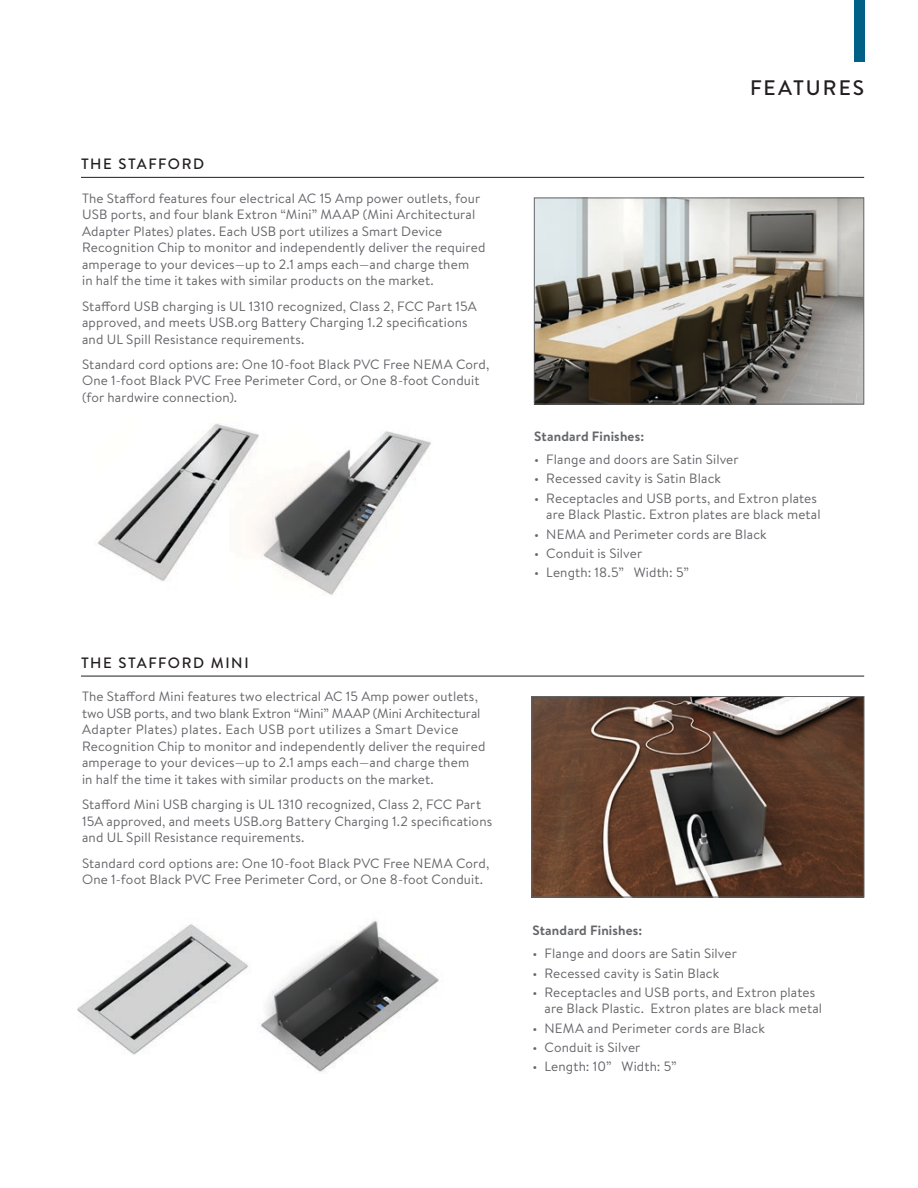
<style>
.page{position:relative;width:918px;height:1188px;background:#fff}
.page>*{position:absolute;margin:0;border:0;box-sizing:border-box;transform-origin:0 0}
.t1{font:500 21px "Brandon Text";letter-spacing:.1em;color:#231f20}
.t2{font:500 15px "Brandon Text";letter-spacing:.105em;color:#231f20}
.t3{font:13.5px/16.5px "Brandon Text";letter-spacing:.01em;color:#65666a}
.t4{font:700 13.5px "Brandon Text";letter-spacing:.01em;color:#65666a}
</style>
<div class="page">
<div style="left:854px;top:0;width:10px;height:61px;background:#006086"></div>
<img style="left:98px;top:423px;width:131px;height:159px">
<img style="left:536px;top:200px;width:326px;height:202px">
<div style="left:534px;top:198px;width:330px;height:206px;border:1px solid #65666a"></div>
<img style="left:229px;top:427px;width:202px;height:169px">
<hr style="left:81px;top:177px;width:783px;height:1px;background:#231f20">
<img style="left:534px;top:698px;width:328px;height:197px">
<div style="left:532px;top:696px;width:332px;height:201px;border:1px solid #65666a"></div>
<img style="left:77px;top:924px;width:152px;height:131px">
<img style="left:229px;top:920px;width:210px;height:154px">
<hr style="left:81px;top:676px;width:783px;height:1px;background:#231f20">
<p class="t2" style="left:81px;top:154px;width:125px">THE STAFFORD</p>
<p class="t3" style="left:82px;top:189px;width:405px">The Stafford features four electrical AC 15 Amp power outlets, four USB ports, and four blank Extron “Mini” MAAP (Mini Architectural Adapter Plates) plates. Each USB port utilizes a Smart Device Recognition Chip to monitor and independently deliver the required amperage to your devices—up to 2.1 amps each—and charge them<br>in half the time it takes with similar products on the market.</p>
<p class="t3" style="left:82px;top:297px;width:396px">Stafford USB charging is UL 1310 recognized, Class 2, FCC Part 15A approved, and meets USB.org Battery Charging 1.2 specifications and UL Spill Resistance requirements.</p>
<p class="t3" style="left:82px;top:356px;width:409px">Standard cord options are: One 10-foot Black PVC Free NEMA Cord,<br>One 1-foot Black PVC Free Perimeter Cord, or One 8-foot Conduit (for hardwire connection).</p>
<p class="t2" style="left:81px;top:652px;width:169px">THE STAFFORD MINI</p>
<p class="t3" style="left:82px;top:688px;width:405px">The Stafford Mini features two electrical AC 15 Amp power outlets, two USB ports, and two blank Extron “Mini” MAAP (Mini Architectural Adapter Plates) plates. Each USB port utilizes a Smart Device Recognition Chip to monitor and independently deliver the required amperage to your devices—up to 2.1 amps each—and charge them<br>in half the time it takes with similar products on the market.</p>
<p class="t3" style="left:82px;top:796px;width:412px">Stafford Mini USB charging is UL 1310 recognized, Class 2, FCC Part<br>15A approved, and meets USB.org Battery Charging 1.2 specifications and UL Spill Resistance requirements.</p>
<p class="t3" style="left:82px;top:854px;width:409px">Standard cord options are: One 10-foot Black PVC Free NEMA Cord,<br>One 1-foot Black PVC Free Perimeter Cord, or One 8-foot Conduit.</p>
<h1 class="t1" style="left:750px;top:73px;width:116px">FEATURES</h1>
<p class="t4" style="left:534px;top:427px;width:111px">Standard Finishes:</p>
<p class="t3" style="left:534px;top:451px;width:206px">• Flange and doors are Satin Silver</p>
<p class="t3" style="left:534px;top:470px;width:188px">• Recessed cavity is Satin Black</p>
<p class="t3" style="left:534px;top:490px;width:288px;text-align:right">• Receptacles and USB ports, and Extron plates are Black Plastic. Extron plates are black metal</p>
<p class="t3" style="left:534px;top:525px;width:234px">• NEMA and Perimeter cords are Black</p>
<p class="t3" style="left:534px;top:545px;width:110px">• Conduit is Silver</p>
<p class="t3" style="left:534px;top:564px;width:156px">• Length: 18.5” Width: 5”</p>
<p class="t4" style="left:533px;top:921px;width:111px">Standard Finishes:</p>
<p class="t3" style="left:533px;top:945px;width:206px">• Flange and doors are Satin Silver</p>
<p class="t3" style="left:533px;top:964px;width:188px">• Recessed cavity is Satin Black</p>
<p class="t3" style="left:545px;top:984px;width:279px;text-indent:-12px">• Receptacles and USB ports, and Extron plates are Black Plastic. Extron plates are black metal</p>
<p class="t3" style="left:533px;top:1019px;width:234px">• NEMA and Perimeter cords are Black</p>
<p class="t3" style="left:533px;top:1039px;width:110px">• Conduit is Silver</p>
<p class="t3" style="left:533px;top:1058px;width:146px">• Length: 10” Width: 5”</p>
</div>
